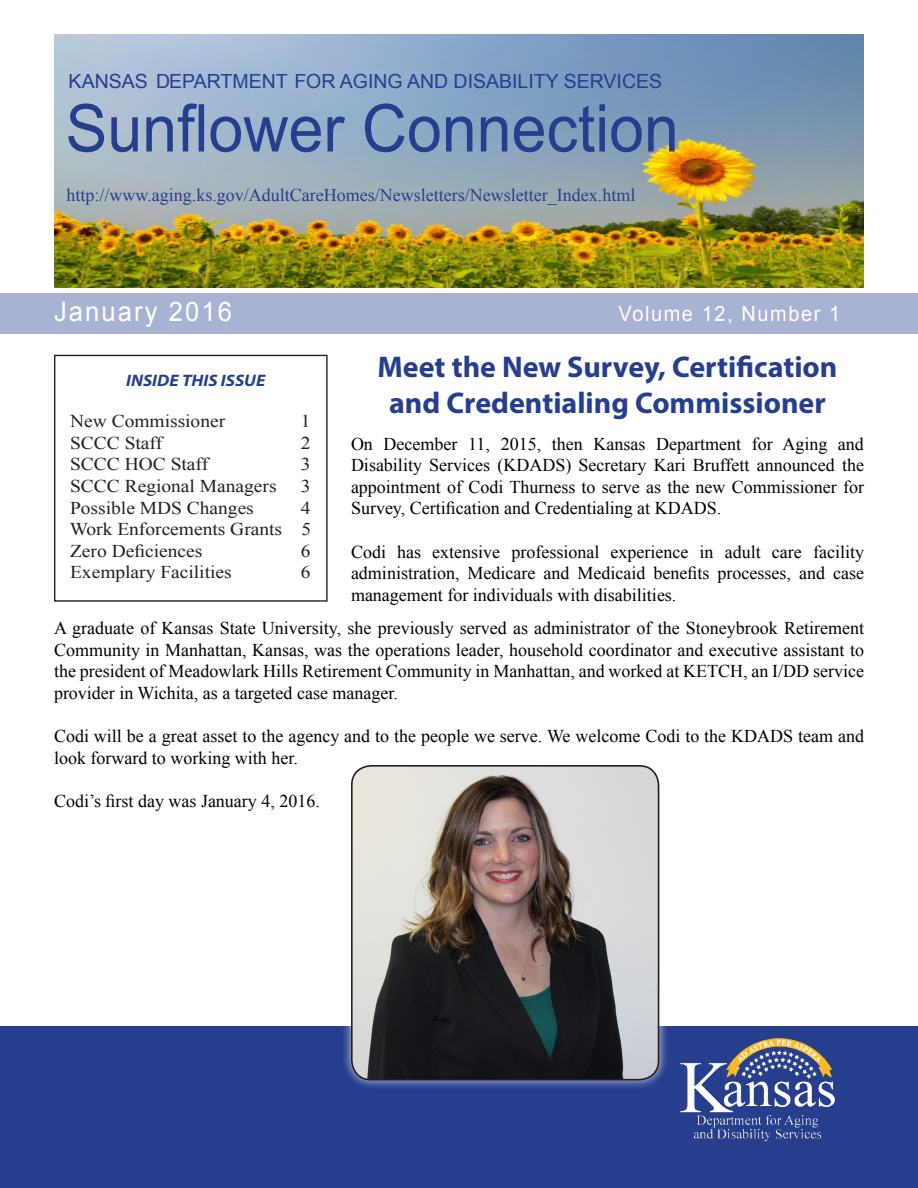
<style>
.page{position:relative;width:918px;height:1188px;background:#fff}
.page>*{position:absolute;margin:0;border:0;box-sizing:border-box;transform-origin:0 0}
.t1{font:66px "Arial";color:#253f8e;scale:.95 1}
.Body_Text_Indent{font:700 30px/36px "Myriad Pro";color:#253f8e;text-align:center}
.t2{font:27px "Arial";letter-spacing:.08em;color:#fff;scale:.95 1}
.t3{font:21px "Arial";letter-spacing:.08em;color:#fff;scale:.95 1}
.t4{font:19.5px "Arial";color:#253f8e}
.t5{font:18px/21.6px "Times New Roman";color:#000;text-align:justify}
.t6{font:18px "Times New Roman";color:#231f20;scale:1.08 1}
.Body_Text_Indent-2{font:18px "Times New Roman";color:#253f8e}
.Body_Text_Indent-3{font:italic 700 16.65px "Myriad Pro";color:#253f8e;scale:1.08 1}
</style>
<div class="page">
<div style="left:0;top:1027px;width:918px;height:161px;background:#253f8e"></div>
<div style="left:0;top:294px;width:918px;height:40px;background:#a8b2d2"></div>
<div style="left:54px;top:355px;width:274px;height:247px;border:1px solid #231f20"></div>
<img style="left:54px;top:34px;width:810px;height:254px">
<img style="left:680px;top:1039px;width:155px;height:103px">
<div style="left:341px;top:755px;width:328px;height:335px;background:#fff;opacity:.75"></div>
<img style="left:352px;top:766px;width:307px;height:314px">
<div style="left:351px;top:765px;width:308px;height:316px;border:2px solid #231f20;border-radius:19px"></div>
<p class="t4" style="left:68px;top:68px;width:595px">KANSAS DEPARTMENT FOR AGING AND DISABILITY SERVICES</p>
<p class="t1" style="left:66px;top:85px;width:647px">Sunflower Connection</p>
<p class="Body_Text_Indent-2" style="left:67px;top:183px;width:570px">http://www.aging.ks.gov/AdultCareHomes/Newsletters/Newsletter_Index.html</p>
<p class="t2" style="left:54px;top:293px;width:189px">January 2016</p>
<p class="t3" style="left:619px;top:299px;width:235px">Volume 12, Number 1</p>
<p class="Body_Text_Indent" style="left:377px;top:348px;width:462px">Meet the New Survey, Certification and Credentialing Commissioner</p>
<p class="t5" style="left:351px;top:432px;width:515px">On December 11, 2015, then Kansas Department for Aging and Disability Services (KDADS) Secretary Kari Bruffett announced the appointment of Codi Thurness to serve as the new Commissioner for Survey, Certification and Credentialing at KDADS.</p>
<p class="t5" style="left:351px;top:540px;width:515px">Codi has extensive professional experience in adult care facility administration, Medicare and Medicaid benefits processes, and case management for individuals with disabilities.</p>
<p class="t5" style="left:54px;top:617px;width:812px">A graduate of Kansas State University, she previously served as administrator of the Stoneybrook Retirement Community in Manhattan, Kansas, was the operations leader, household coordinator and executive assistant to the president of Meadowlark Hills Retirement Community in Manhattan, and worked at KETCH, an I/DD service provider in Wichita, as a targeted case manager.</p>
<p class="t5" style="left:54px;top:725px;width:812px">Codi will be a great asset to the agency and to the people we serve. We welcome Codi to the KDADS team and look forward to working with her.</p>
<p class="t5" style="left:54px;top:790px;width:267px">Codi’s first day was January 4, 2016.</p>
<p class="Body_Text_Indent-3" style="left:126px;top:370px;width:130px">INSIDE THIS ISSUE</p>
<p class="t6" style="left:70px;top:409px;width:145px">New Commissioner</p>
<p class="t6" style="left:301px;top:409px;width:11px">1</p>
<p class="t6" style="left:70px;top:431px;width:87px">SCCC Staff</p>
<p class="t6" style="left:301px;top:431px;width:11px">2</p>
<p class="t6" style="left:70px;top:452px;width:129px">SCCC HOC Staff</p>
<p class="t6" style="left:301px;top:452px;width:11px">3</p>
<p class="t6" style="left:70px;top:474px;width:193px">SCCC Regional Managers</p>
<p class="t6" style="left:301px;top:474px;width:11px">3</p>
<p class="t6" style="left:70px;top:495px;width:172px">Possible MDS Changes</p>
<p class="t6" style="left:301px;top:495px;width:11px">4</p>
<p class="t6" style="left:70px;top:517px;width:225px">Work Enforcements Grants 5</p>
<p class="t6" style="left:70px;top:539px;width:124px">Zero Deficiences</p>
<p class="t6" style="left:301px;top:539px;width:11px">6</p>
<p class="t6" style="left:70px;top:560px;width:151px">Exemplary Facilities</p>
<p class="t6" style="left:301px;top:560px;width:11px">6</p>
</div>
